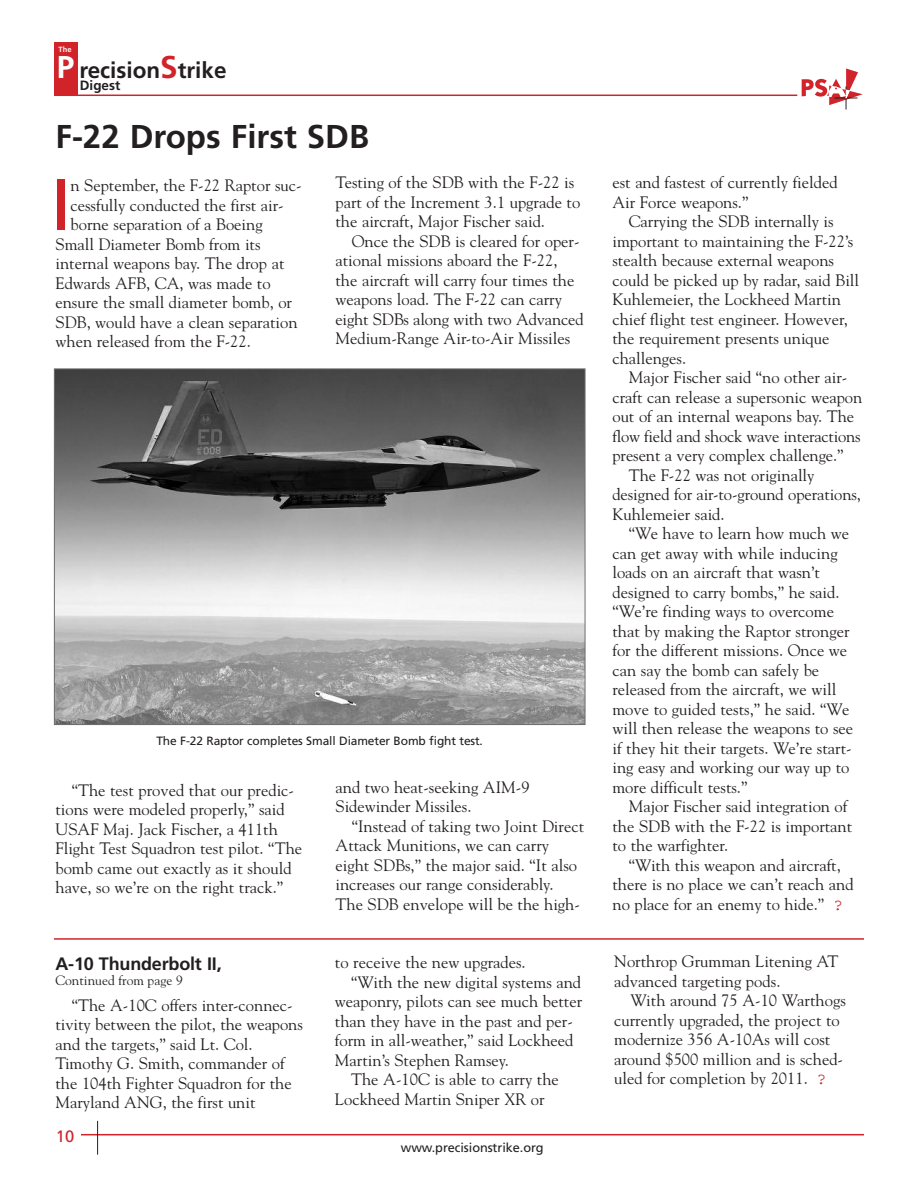
<style>
.page{position:relative;width:918px;height:1188px;background:#fff}
.page>*{position:absolute;margin:0;border:0;box-sizing:border-box;transform-origin:0 0}
.t1{font:72.45px "Frutiger";color:#d1232a}
.t2{font:700 33px "Frutiger";color:#231f20}
.t3{font:700 22.5px "Frutiger";color:#231f20}
.t4{font:700 18px "Frutiger";letter-spacing:-.01em;color:#231f20}
.t5{font:16.5px/19.5px "Goudy";color:#231f20}
.t6{font:16.5px "Frutiger";color:#d1232a}
.t7{font:13.5px "Goudy";color:#231f20}
.t8{font:700 13.5px "Frutiger";color:#231f20}
.t9{font:12.75px "Frutiger";letter-spacing:-.005em;color:#231f20}
.t10{font:12px "Frutiger";letter-spacing:-.01em;color:#231f20}
.t11{font:700 7.5px "Frutiger";color:#fff}
.s1{font-size:31.5px;color:#fff}
.s2{font-size:31.5px;color:#d1232a}
.s3{font-family:"Courier";color:#d1232a}
</style>
<div class="page">
<hr style="left:81px;top:1134px;width:783px;height:1px;background:#d1232a">
<hr style="left:97px;top:1121px;width:1px;height:34px;background:#231f20">
<div style="left:54px;top:42px;width:23px;height:53px;background:#d1232a"></div>
<hr style="left:54px;top:95px;width:743px;height:1px;background:#d1232a">
<svg style="left:802px;top:68px;width:61px;height:42px"></svg>
<img style="left:56px;top:370px;width:527px;height:353px">
<hr style="left:54px;top:938px;width:810px;height:2px;background:#d1232a">
<p class="t11" style="left:59px;top:47px;width:14px">The</p>
<h3 class="t3" style="left:57px;top:61px;width:171px"><span class="s1">P</span> recision<span class="s2">S</span>trike</h3>
<p class="t8" style="left:80px;top:80px;width:42px">Digest</p>
<h2 class="t2" style="left:56px;top:124px;width:315px">F-22 Drops First SDB</h2>
<h1 class="t1" style="left:50px;top:176px;width:22px">I</h1>
<p class="t5" style="left:70px;top:176px;width:233px">n September, the F-22 Raptor suc-</p>
<p class="t5" style="left:70px;top:195px;width:215px">cessfully conducted the first air-</p>
<p class="t5" style="left:70px;top:215px;width:194px">borne separation of a Boeing</p>
<p class="t5" style="left:56px;top:234px;width:207px">Small Diameter Bomb from its</p>
<p class="t5" style="left:56px;top:254px;width:231px">internal weapons bay. The drop at</p>
<p class="t5" style="left:55px;top:273px;width:217px">Edwards AFB, CA, was made to</p>
<p class="t5" style="left:55px;top:293px;width:238px">ensure the small diameter bomb, or</p>
<p class="t5" style="left:56px;top:312px;width:244px">SDB, would have a clean separation</p>
<p class="t5" style="left:56px;top:332px;width:197px">when released from the F-22.</p>
<p class="t5" style="left:336px;top:173px;width:246px">Testing of the SDB with the F-22 is part of the Increment 3.1 upgrade to the aircraft, Major Fischer said.</p>
<p class="t5" style="left:336px;top:232px;width:250px;text-indent:16px">Once the SDB is cleared for oper&shy;ational missions aboard the F-22,<br>the aircraft will carry four times the weapons load. The F-22 can carry eight SDBs along with two Advanced Medium-Range Air-to-Air Missiles</p>
<p class="t10" style="left:156px;top:736px;width:328px">The F-22 Raptor completes Small Diameter Bomb fight test.</p>
<p class="t5" style="left:55px;top:780px;width:248px;text-indent:16px">“The test proved that our predic&shy;tions were modeled properly,” said USAF Maj. Jack Fischer, a 411th Flight Test Squadron test pilot. “The bomb came out exactly as it should have, so we’re on the right track.”</p>
<p class="t4" style="left:56px;top:956px;width:168px">A-10 Thunderbolt II,</p>
<p class="t7" style="left:56px;top:972px;width:129px">Continued from page 9</p>
<p class="t5" style="left:56px;top:995px;width:249px;text-indent:16px">“The A-10C offers inter-connec&shy;tivity between the pilot, the weapons and the targets,” said Lt. Col.<br>Timothy G. Smith, commander of the 104th Fighter Squadron for the<br>Maryland ANG, the first unit</p>
<p class="t6" style="left:56px;top:1130px;width:20px">10</p>
<p class="t5" style="left:336px;top:778px;width:196px">and two heat-seeking AIM-9<br>Sidewinder Missiles.</p>
<p class="t5" style="left:335px;top:817px;width:250px;text-indent:16px">“Instead of taking two Joint Direct Attack Munitions, we can carry eight SDBs,” the major said. “It also increases our range considerably.<br>The SDB envelope will be the high-</p>
<p class="t5" style="left:335px;top:953px;width:192px">to receive the new upgrades.</p>
<p class="t5" style="left:351px;top:973px;width:232px">“With the new digital systems and</p>
<p class="t5" style="left:335px;top:992px;width:249px">weaponry, pilots can see much better</p>
<p class="t5" style="left:335px;top:1012px;width:239px">than they have in the past and per-</p>
<p class="t5" style="left:335px;top:1031px;width:240px">form in all-weather,” said Lockheed</p>
<p class="t5" style="left:335px;top:1051px;width:176px">Martin’s Stephen Ramsey.</p>
<p class="t5" style="left:351px;top:1070px;width:209px">The A-10C is able to carry the</p>
<p class="t5" style="left:335px;top:1090px;width:211px">Lockheed Martin Sniper XR or</p>
<p class="t9" style="left:401px;top:1142px;width:144px">www.precisionstrike.org</p>
<p class="t5" style="left:612px;top:173px;width:227px">est and fastest of currently fielded<br>Air Force weapons.”</p>
<p class="t5" style="left:612px;top:212px;width:248px;text-indent:16px">Carrying the SDB internally is important to maintaining the F-22’s stealth because external weapons could be picked up by radar, said Bill<br>Kuhlemeier, the Lockheed Martin chief flight test engineer. However, the requirement presents unique challenges.</p>
<p class="t5" style="left:629px;top:368px;width:220px">Major Fischer said “no other air-</p>
<p class="t5" style="left:612px;top:388px;width:251px">craft can release a supersonic weapon</p>
<p class="t5" style="left:612px;top:407px;width:243px">out of an internal weapons bay. The</p>
<p class="t5" style="left:612px;top:427px;width:250px">flow field and shock wave interactions</p>
<p class="t5" style="left:612px;top:446px;width:233px">present a very complex challenge.”</p>
<p class="t5" style="left:629px;top:466px;width:187px">The F-22 was not originally</p>
<p class="t5" style="left:612px;top:485px;width:250px">designed for air-to-ground operations,</p>
<p class="t5" style="left:612px;top:505px;width:114px">Kuhlemeier said.</p>
<p class="t5" style="left:629px;top:524px;width:222px">“We have to learn how much we</p>
<p class="t5" style="left:612px;top:544px;width:227px">can get away with while inducing</p>
<p class="t5" style="left:612px;top:563px;width:209px">loads on an aircraft that wasn’t</p>
<p class="t5" style="left:612px;top:583px;width:228px">designed to carry bombs,” he said.</p>
<p class="t5" style="left:612px;top:602px;width:223px">“We’re finding ways to overcome</p>
<p class="t5" style="left:612px;top:622px;width:239px">that by making the Raptor stronger</p>
<p class="t5" style="left:612px;top:641px;width:236px">for the different missions. Once we</p>
<p class="t5" style="left:612px;top:661px;width:208px">can say the bomb can safely be</p>
<p class="t5" style="left:612px;top:680px;width:225px">released from the aircraft, we will</p>
<p class="t5" style="left:612px;top:700px;width:239px">move to guided tests,” he said. “We</p>
<p class="t5" style="left:612px;top:719px;width:242px">will then release the weapons to see</p>
<p class="t5" style="left:612px;top:739px;width:241px">if they hit their targets. We’re start-</p>
<p class="t5" style="left:612px;top:758px;width:239px">ing easy and working our way up to</p>
<p class="t5" style="left:612px;top:778px;width:137px">more difficult tests.”</p>
<p class="t5" style="left:629px;top:797px;width:220px">Major Fischer said integration of</p>
<p class="t5" style="left:612px;top:817px;width:241px">the SDB with the F-22 is important</p>
<p class="t5" style="left:612px;top:836px;width:117px">to the warfighter.</p>
<p class="t5" style="left:629px;top:856px;width:214px">“With this weapon and aircraft,</p>
<p class="t5" style="left:612px;top:875px;width:243px">there is no place we can’t reach and</p>
<p class="t5" style="left:612px;top:895px;width:232px">no place for an enemy to hide.” <span class="s3">?</span></p>
<p class="t5" style="left:614px;top:952px;width:226px">Northrop Grumman Litening AT advanced targeting pods.</p>
<p class="t5" style="left:614px;top:991px;width:233px;text-indent:16px">With around 75 A-10 Warthogs currently upgraded, the project to modernize 356 A-10As will cost around $500 million and is sched&shy;uled for completion by 2011. <span class="s3">?</span></p>
</div>
